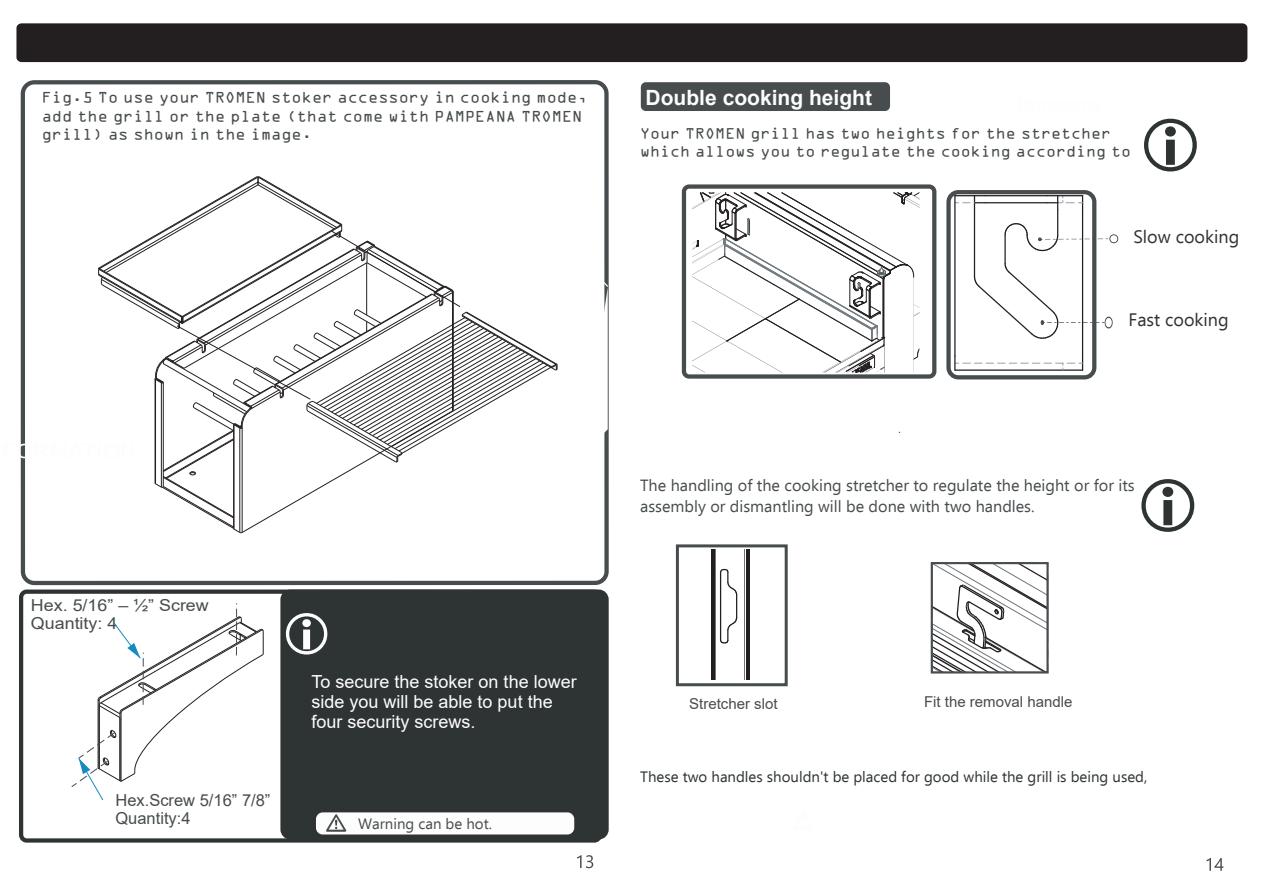
<style>
.page{position:relative;width:1262px;height:893px;background:#fff}
.page>*{position:absolute;margin:0;border:0;box-sizing:border-box;transform-origin:0 0}
.t1{font:700 21px "Arial";color:#fdfdfd}
.t2{font:18px/20.1px "Arial";color:#fdfdfd}
.t3{font:18px "Ebrima";color:#2e3333}
.t4{font:16.5px/18.1px "OCR Aby BT";color:#474c4e}
.t5{font:16.5px/18.5px "Arial";color:#474c4e}
.t6{font:16.5px/18.3px "Arial";color:#474c4e;scale:1.09 1}
.t7{font:16.2px/21.6px "Ebrima";color:#474c4e}
.t8{font:16.2px/17.9px "OCR Aby BT";color:#474c4e}
.t9{font:15px "Ebrima";color:#2e3333}
.t10{font:15px "Arial";color:#474c4e}
.t11{font:15px "Ebrima";color:#474c4e}
</style>
<div class="page">
<div style="left:641px;top:82px;width:249px;height:29px;background:#474c4e;border-radius:5px"></div>
<svg style="left:1144px;top:119px;width:52px;height:52px"></svg>
<div style="left:946px;top:190px;width:150px;height:189px;border:4px solid #474c4e;border-radius:10px"></div>
<svg style="left:1141px;top:479px;width:53px;height:53px"></svg>
<div style="left:682px;top:184px;width:254px;height:194px;border:4px solid #474c4e;border-radius:5px"></div>
<svg style="left:692px;top:192px;width:228px;height:181px"></svg>
<svg style="left:1206px;top:857px;width:17px;height:13px"></svg>
<hr style="left:744px;top:549px;width:1px;height:130px;background:#6e7579">
<hr style="left:713px;top:549px;width:2px;height:130px;background:#231f20">
<hr style="left:711px;top:549px;width:2px;height:130px;background:#231f20">
<svg style="left:720px;top:568px;width:18px;height:76px"></svg>
<hr style="left:746px;top:549px;width:1px;height:130px;background:#231f20">
<hr style="left:748px;top:549px;width:1px;height:130px;background:#231f20">
<hr style="left:715px;top:549px;width:1px;height:130px;background:#6e7579">
<div style="left:676px;top:544px;width:111px;height:142px;border:3px solid #474c4e"></div>
<svg style="left:930px;top:562px;width:119px;height:112px"></svg>
<div style="left:930px;top:562px;width:118px;height:111px;border:2px solid #474c4e"></div>
<hr style="left:1082px;top:210px;width:1px;height:146px;background:#231f20">
<svg style="left:973px;top:264px;width:139px;height:75px"></svg>
<hr style="left:973px;top:210px;width:2px;height:66px;background:#231f20">
<hr style="left:1004px;top:234px;width:1px;height:30px;background:#231f20">
<hr style="left:985px;top:195px;width:61px;height:1px;background:#231f20">
<hr style="left:985px;top:202px;width:61px;height:1px;background:#231f20">
<svg style="left:1003px;top:195px;width:115px;height:57px"></svg>
<hr style="left:955px;top:369px;width:127px;height:2px;background:#231f20">
<svg style="left:955px;top:195px;width:30px;height:15px"></svg>
<hr style="left:954px;top:196px;width:1px;height:160px;background:#231f20">
<svg style="left:954px;top:356px;width:129px;height:14px"></svg>
<div style="left:19px;top:589px;width:583px;height:253px;border:4px solid #2e3333;border-radius:6px"></div>
<svg style="left:577px;top:855px;width:16px;height:13px"></svg>
<div style="left:21px;top:80px;width:587px;height:505px;border:4px solid #474c4e;border-radius:12px"></div>
<div style="left:282px;top:591px;width:324px;height:246px;background:#2e3333;border-radius:8px"></div>
<div style="left:280px;top:589px;width:328px;height:250px;border:4px solid #2e3333;border-radius:8px"></div>
<svg style="left:286px;top:613px;width:41px;height:41px"></svg>
<div style="left:317px;top:813px;width:256px;height:20px;background:#fdfdfd;border-radius:6px"></div>
<div style="left:316px;top:812px;width:258px;height:22px;border:2px solid #fdfdfd;border-radius:6px"></div>
<svg style="left:326px;top:814px;width:20px;height:17px"></svg>
<svg style="left:603px;top:198px;width:4px;height:362px"></svg>
<svg style="left:98px;top:176px;width:460px;height:357px"></svg>
<svg style="left:71px;top:603px;width:193px;height:197px"></svg>
<div style="left:16px;top:23px;width:1231px;height:39px;background:#231f20;border-radius:5px"></div>
<p class="t4" style="left:42px;top:88px;width:547px">Fig.5 To use your TROMEN stoker accessory in cooking mode, add the grill or the plate (that come with PAMPEANA TROMEN grill) as shown in the image.</p>
<p class="t1" style="left:645px;top:83px;width:228px">Double cooking height</p>
<p class="t8" style="left:640px;top:124px;width:492px">Your TROMEN grill has two heights for the stretcher which allows you to regulate the cooking according to</p>
<p class="t3" style="left:1133px;top:223px;width:107px">Slow cooking</p>
<p class="t3" style="left:1128px;top:306px;width:102px">Fast cooking</p>
<p class="t6" style="left:31px;top:595px;width:165px">Hex. 5/16” – ½” Screw<br>Quantity: 4</p>
<p class="t5" style="left:115px;top:790px;width:156px">Hex.Screw 5/16” 7/8”<br>Quantity:4</p>
<p class="t2" style="left:311px;top:671px;width:267px">To secure the stoker on the lower side you will be able to put the four security screws.</p>
<p class="t11" style="left:358px;top:812px;width:135px">Warning can be hot.</p>
<p class="t7" style="left:640px;top:473px;width:496px">The handling of the cooking stretcher to regulate the height or for its assembly or dismantling will be done with two handles.</p>
<p class="t10" style="left:689px;top:693px;width:90px">Stretcher slot</p>
<p class="t10" style="left:924px;top:691px;width:150px">Fit the removal handle</p>
<p class="t9" style="left:640px;top:765px;width:508px">These two handles shouldn't be placed for good while the grill is being used,</p>
</div>
